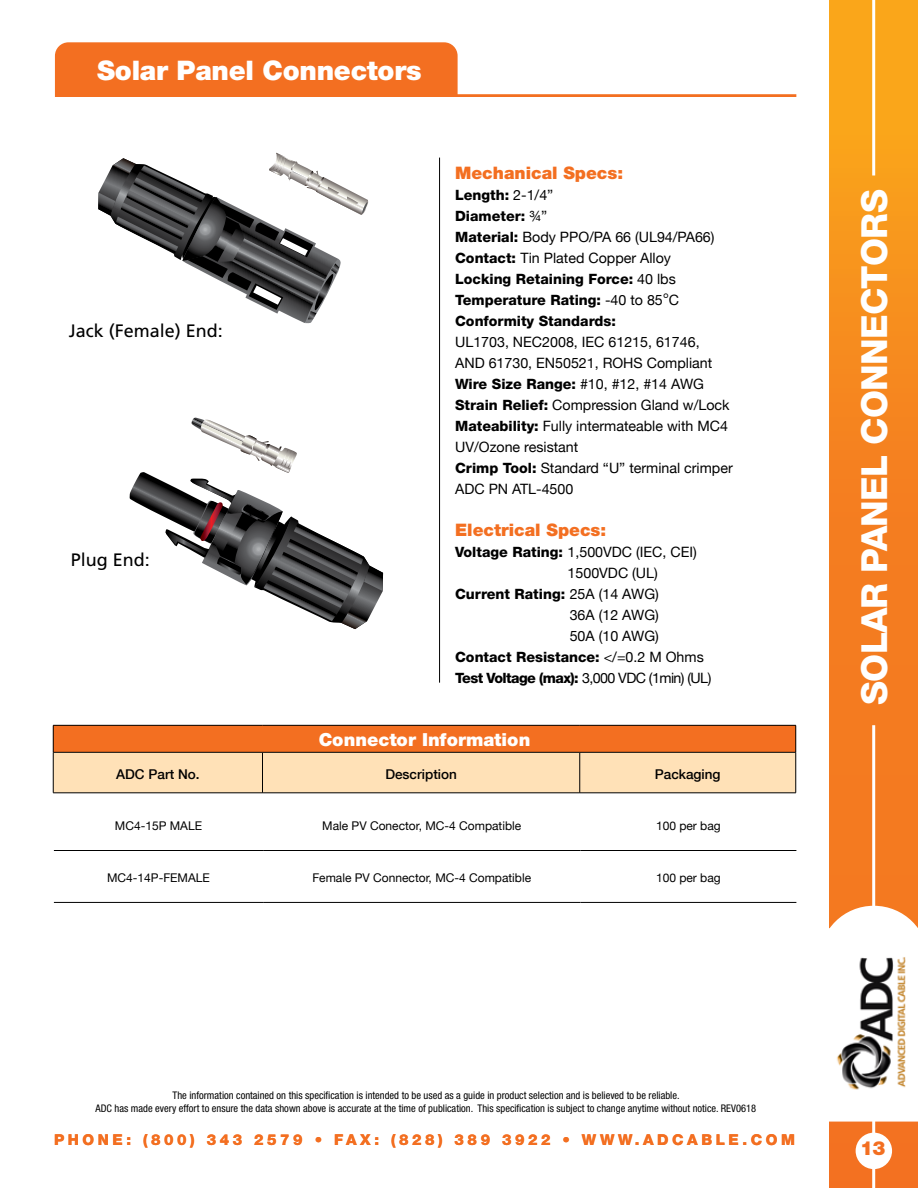
<style>
.page{position:relative;width:918px;height:1188px;background:#fff}
.page>*{position:absolute;margin:0;border:0;box-sizing:border-box;transform-origin:0 0}
.t1{font:800 36px "Helvetica Neue";letter-spacing:-.02em;color:#fff}
.t2{font:900 27px "Helvetica Neue";letter-spacing:-.01em;color:#fff}
.t3{font:900 19.5px "Helvetica Neue";color:#f36f21}
.t4{font:18px "Frutiger";color:#000}
.t5{font:900 18px "Helvetica Neue";color:#fff}
.t6{font:900 17.25px "Helvetica Neue";color:#f36f21}
.t7{font:800 15px "Helvetica Neue";letter-spacing:.24em;color:#f36f21}
.t8{font:14.25px/21px "Helvetica Neue";color:#000}
.t9{font:800 14.25px/21px "Helvetica Neue";color:#000}
.t10{font:14.25px "Helvetica Neue";letter-spacing:-.04em;color:#000}
.t11{font:500 13.5px "Helvetica Neue";color:#000}
.t12{font:12px "Helvetica Neue";color:#000}
.t13{font:condensed 10.5px/12.6px "Helvetica Neue";color:#000;text-align:center}
.s1{font-weight:400}
.s2{font-weight:400;font-size:16.5px}
.s3{font-weight:800}
</style>
<div class="page">
<svg style="left:830px;top:0;width:88px;height:1188px;background:#f5881e"></svg>
<hr style="left:872px;top:0;width:3px;height:176px;background:#fff">
<hr style="left:872px;top:725px;width:3px;height:463px;background:#fff">
<svg style="left:829px;top:906px;width:89px;height:22px"></svg>
<div style="left:856px;top:1133px;width:36px;height:36px;background:#fff;border-radius:50%"></div>
<div style="left:811px;top:928px;width:107px;height:194px;background:#fff"></div>
<img style="left:836px;top:957px;width:70px;height:133px">
<hr style="left:439px;top:158px;width:1px;height:525px;background:#000">
<div style="left:55px;top:42px;width:403px;height:71px;background:#f36f21;border-radius:14px"></div>
<hr style="left:80px;top:94px;width:716px;height:3px;background:#f36f21">
<div style="left:28px;top:97px;width:788px;height:19px;background:#fff"></div>
<svg style="left:53px;top:725px;width:743px;height:68px;background:#f3ae77"></svg>
<hr style="left:53px;top:752px;width:209px;height:1px;background:#000">
<hr style="left:53px;top:752px;width:1px;height:41px;background:#000">
<hr style="left:262px;top:752px;width:318px;height:1px;background:#000">
<hr style="left:262px;top:752px;width:1px;height:41px;background:#000">
<hr style="left:580px;top:752px;width:216px;height:1px;background:#000">
<hr style="left:579px;top:752px;width:1px;height:41px;background:#000">
<hr style="left:795px;top:752px;width:1px;height:41px;background:#000">
<hr style="left:53px;top:793px;width:209px;height:1px;background:#000">
<hr style="left:262px;top:793px;width:318px;height:1px;background:#000">
<hr style="left:580px;top:793px;width:216px;height:1px;background:#000">
<hr style="left:54px;top:850px;width:209px;height:1px;background:#000">
<hr style="left:263px;top:850px;width:317px;height:1px;background:#000">
<hr style="left:580px;top:850px;width:216px;height:1px;background:#000">
<hr style="left:54px;top:902px;width:209px;height:1px;background:#000">
<hr style="left:263px;top:902px;width:317px;height:1px;background:#000">
<hr style="left:580px;top:902px;width:216px;height:1px;background:#000">
<svg style="left:98px;top:153px;width:270px;height:171px"></svg>
<svg style="left:129px;top:418px;width:254px;height:211px"></svg>
<h2 class="t2" style="left:97px;top:54px;width:326px">Solar Panel Connectors</h2>
<p class="t4" style="left:69px;top:320px;width:156px">Jack (Female) End:</p>
<p class="t4" style="left:71px;top:549px;width:81px">Plug End:</p>
<p class="t6" style="left:455px;top:163px;width:170px">Mechanical Specs:</p>
<p class="t9" style="left:455px;top:184px;width:261px">Length: <span class="s1">2-1/4”<br></span>Diameter: <span class="s1">¾”<br></span>Material: <span class="s1">Body PPO/PA 66 (UL94/PA66)<br></span>Contact: <span class="s1">Tin Plated Copper Alloy<br></span>Locking Retaining Force: <span class="s1">40 lbs<br></span>Temperature Rating: <span class="s1">-40 to 85</span><span class="s2">°</span><span class="s1">C<br></span>Conformity Standards:</p>
<p class="t8" style="left:455px;top:332px;width:279px">UL1703, NEC2008, IEC 61215, 61746,<br>AND 61730, EN50521, ROHS Compliant <span class="s3">Wire Size Range:</span> #10, #12, #14 AWG <span class="s3">Strain Relief:</span> Compression Gland w/Lock <span class="s3">Mateability:</span> Fully intermateable with MC4<br>UV/Ozone resistant<br><span class="s3">Crimp Tool:</span> Standard “U” terminal crimper ADC PN ATL-4500</p>
<p class="t6" style="left:455px;top:520px;width:153px">Electrical Specs:</p>
<p class="t8" style="left:455px;top:542px;width:243px"><span class="s3">Voltage Rating:</span> 1,500VDC (IEC, CEI)</p>
<p class="t8" style="left:568px;top:563px;width:92px">1500VDC (UL)</p>
<p class="t9" style="left:455px;top:583px;width:205px">Current Rating: <span class="s1">25A (14 AWG)</span></p>
<p class="t8" style="left:570px;top:605px;width:91px">36A (12 AWG)</p>
<p class="t8" style="left:570px;top:626px;width:91px">50A (10 AWG)</p>
<p class="t9" style="left:455px;top:647px;width:250px">Contact Resistance: <span class="s1">&lt;/=0.2 M Ohms</span></p>
<p class="t10" style="left:455px;top:668px;width:258px"><span class="s3">Test Voltage (max):</span> 3,000 VDC (1min) (UL)</p>
<p class="t5" style="left:319px;top:729px;width:213px">Connector Information</p>
<p class="t11" style="left:116px;top:763px;width:85px">ADC Part No.</p>
<p class="t11" style="left:385px;top:763px;width:73px">Description</p>
<p class="t11" style="left:655px;top:763px;width:67px">Packaging</p>
<p class="t12" style="left:115px;top:817px;width:89px">MC4-15P MALE</p>
<p class="t12" style="left:322px;top:817px;width:200px">Male PV Conector, MC-4 Compatible</p>
<p class="t12" style="left:656px;top:817px;width:66px">100 per bag</p>
<p class="t12" style="left:107px;top:869px;width:104px">MC4-14P-FEMALE</p>
<p class="t12" style="left:312px;top:869px;width:220px">Female PV Connector, MC-4 Compatible</p>
<p class="t12" style="left:656px;top:869px;width:66px">100 per bag</p>
<h1 class="t1" style="left:853px;top:705px;width:517px;rotate:-90deg">SOLAR PANEL CONNECTORS</h1>
<p class="t13" style="left:96px;top:1089px;width:662px">The information contained on this specification is intended to be used as a guide in product selection and is believed to be reliable.<br>ADC has made every effort to ensure the data shown above is accurate at the time of publication. This specification is subject to change anytime without notice. REV0618</p>
<p class="t7" style="left:54px;top:1131px;width:742px">PHONE: (800) 343 2579 • FAX: (828) 389 3922 • WWW.ADCABLE.COM</p>
<h3 class="t3" style="left:860px;top:1137px;width:27px">13</h3>
</div>
